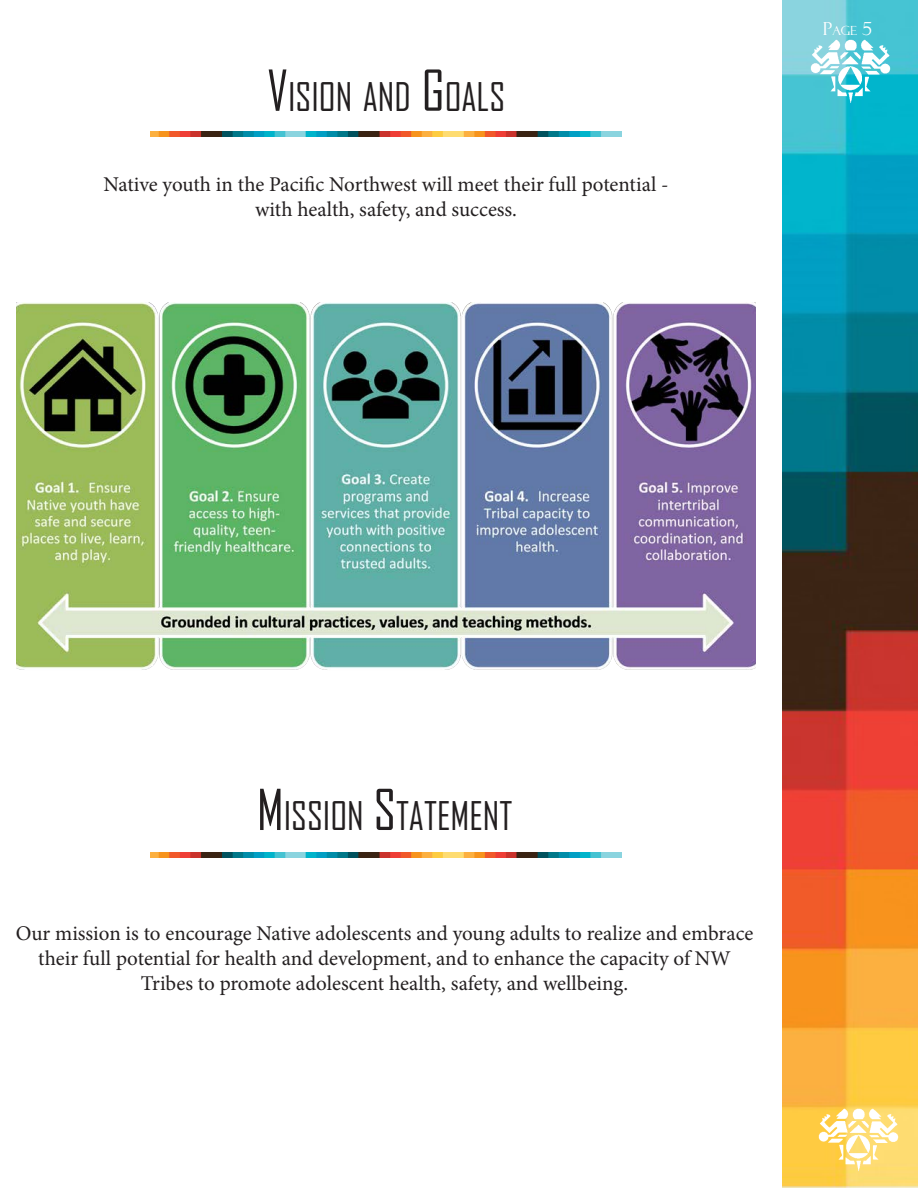
<style>
.page{position:relative;width:918px;height:1188px;background:#fff}
.page>*{position:absolute;margin:0;border:0;box-sizing:border-box;transform-origin:0 0}
.t1{font:37.8px "Agency FB";color:#231f20}
.t2{font:21px/25.2px "Minion Pro";letter-spacing:-.01em;color:#231f20;text-align:center}
.t3{font:12.6px "Felix Titling";color:#fff}
.s1{font-size:54px}
.s2{font-size:18px}
</style>
<div class="page">
<img style="left:783px;top:1px;width:135px;height:1187px">
<img style="left:806px;top:35px;width:89px;height:74px">
<img style="left:814px;top:1103px;width:90px;height:75px">
<img style="left:151px;top:131px;width:470px;height:6px">
<img style="left:16px;top:302px;width:740px;height:368px">
<img style="left:151px;top:852px;width:470px;height:6px">
<h1 class="t1" style="left:267px;top:74px;width:240px"><span class="s1">V</span>ISION AND <span class="s1">G</span>OALS</h1>
<p class="t2" style="left:103px;top:172px;width:567px">Native youth in the Pacific Northwest will meet their full potential - with health, safety, and success.</p>
<p class="t3" style="left:823px;top:23px;width:51px"><span class="s2">P</span>age <span class="s2">5</span></p>
<h1 class="t1" style="left:257px;top:793px;width:256px"><span class="s1">M</span> ISSION <span class="s1">S</span>TATEMENT</h1>
<p class="t2" style="left:16px;top:921px;width:739px">Our mission is to encourage Native adolescents and young adults to realize and embrace their full potential for health and development, and to enhance the capacity of NW<br>Tribes to promote adolescent health, safety, and wellbeing.</p>
</div>
